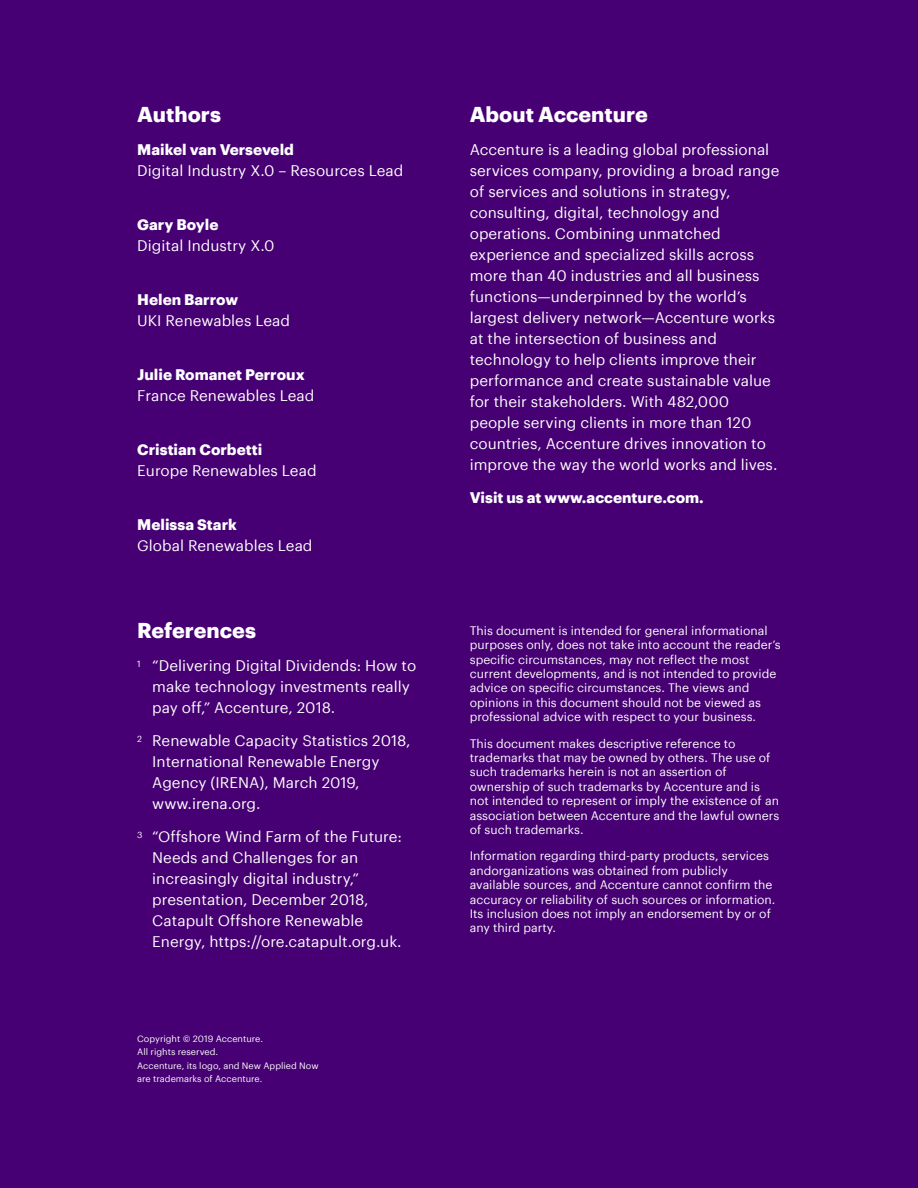
<style>
.page{position:relative;width:918px;height:1188px;background:#460073}
.page>*{position:absolute;margin:0;border:0;box-sizing:border-box;transform-origin:0 0}
.t1{font:700 21px "Graphik";color:#fff}
.t2{font:15px/21px "Graphik";color:#fff}
.t3{font:700 15px "Graphik";color:#fff}
.t4{font:12px/14.4px "Graphik";color:#fff}
.t5{font:9px/13.5px "Graphik";color:#fff}
.t6{font:8.7px "Graphik";color:#fff}
</style>
<div class="page">
<h1 class="t1" style="left:137px;top:98px;width:85px">Authors</h1>
<p class="t3" style="left:137px;top:138px;width:158px">Maikel van Verseveld</p>
<p class="t2" style="left:137px;top:159px;width:268px">Digital Industry X.0 – Resources Lead</p>
<p class="t3" style="left:137px;top:213px;width:83px">Gary Boyle</p>
<p class="t2" style="left:137px;top:234px;width:139px">Digital Industry X.0</p>
<p class="t3" style="left:137px;top:288px;width:103px">Helen Barrow</p>
<p class="t2" style="left:137px;top:309px;width:154px">UKI Renewables Lead</p>
<p class="t3" style="left:137px;top:363px;width:169px">Julie Romanet Perroux</p>
<p class="t2" style="left:137px;top:384px;width:179px">France Renewables Lead</p>
<p class="t3" style="left:137px;top:438px;width:127px">Cristian Corbetti</p>
<p class="t2" style="left:137px;top:459px;width:181px">Europe Renewables Lead</p>
<p class="t3" style="left:137px;top:513px;width:101px">Melissa Stark</p>
<p class="t2" style="left:137px;top:534px;width:177px">Global Renewables Lead</p>
<h1 class="t1" style="left:137px;top:614px;width:120px">References</h1>
<p class="t2" style="left:152px;top:654px;width:266px">“Delivering Digital Dividends: How to make technology investments really pay off,” Accenture, 2018.</p>
<p class="t2" style="left:152px;top:729px;width:260px">Renewable Capacity Statistics 2018,<br>International Renewable Energy<br>Agency (IRENA), March 2019, www.irena.org.</p>
<p class="t2" style="left:152px;top:825px;width:251px">“Offshore Wind Farm of the Future:<br>Needs and Challenges for an increasingly digital industry,” presentation, December 2018,<br>Catapult Offshore Renewable<br>Energy, https://ore.catapult.org.uk.</p>
<p class="t6" style="left:137px;top:657px;width:5px">1</p>
<p class="t6" style="left:137px;top:732px;width:6px">2</p>
<p class="t6" style="left:137px;top:828px;width:7px">3</p>
<p class="t5" style="left:137px;top:1031px;width:183px">Copyright © 2019 Accenture.<br>All rights reserved.<br>Accenture, its logo, and New Applied Now are trademarks of Accenture.</p>
<h1 class="t1" style="left:470px;top:98px;width:180px">About Accenture</h1>
<p class="t2" style="left:470px;top:138px;width:311px">Accenture is a leading global professional services company, providing a broad range of services and solutions in strategy, consulting, digital, technology and operations. Combining unmatched experience and specialized skills across more than 40 industries and all business functions—underpinned by the world’s largest delivery network—Accenture works at the intersection of business and technology to help clients improve their performance and create sustainable value for their stakeholders. With 482,000 people serving clients in more than 120 countries, Accenture drives innovation to improve the way the world works and lives.</p>
<p class="t3" style="left:470px;top:486px;width:236px">Visit us at www.accenture.com.</p>
<p class="t4" style="left:470px;top:622px;width:312px">This document is intended for general informational purposes only, does not take into account the reader’s specific circumstances, may not reflect the most current developments, and is not intended to provide advice on specific circumstances. The views and opinions in this document should not be viewed as professional advice with respect to your business.</p>
<p class="t4" style="left:470px;top:735px;width:311px">This document makes descriptive reference to trademarks that may be owned by others. The use of such trademarks herein is not an assertion of ownership of such trademarks by Accenture and is not intended to represent or imply the existence of an association between Accenture and the lawful owners of such trademarks.</p>
<p class="t4" style="left:470px;top:848px;width:307px">Information regarding third-party products, services andorganizations was obtained from publicly available sources, and Accenture cannot confirm the accuracy or reliability of such sources or information.<br>Its inclusion does not imply an endorsement by or of any third party.</p>
</div>
